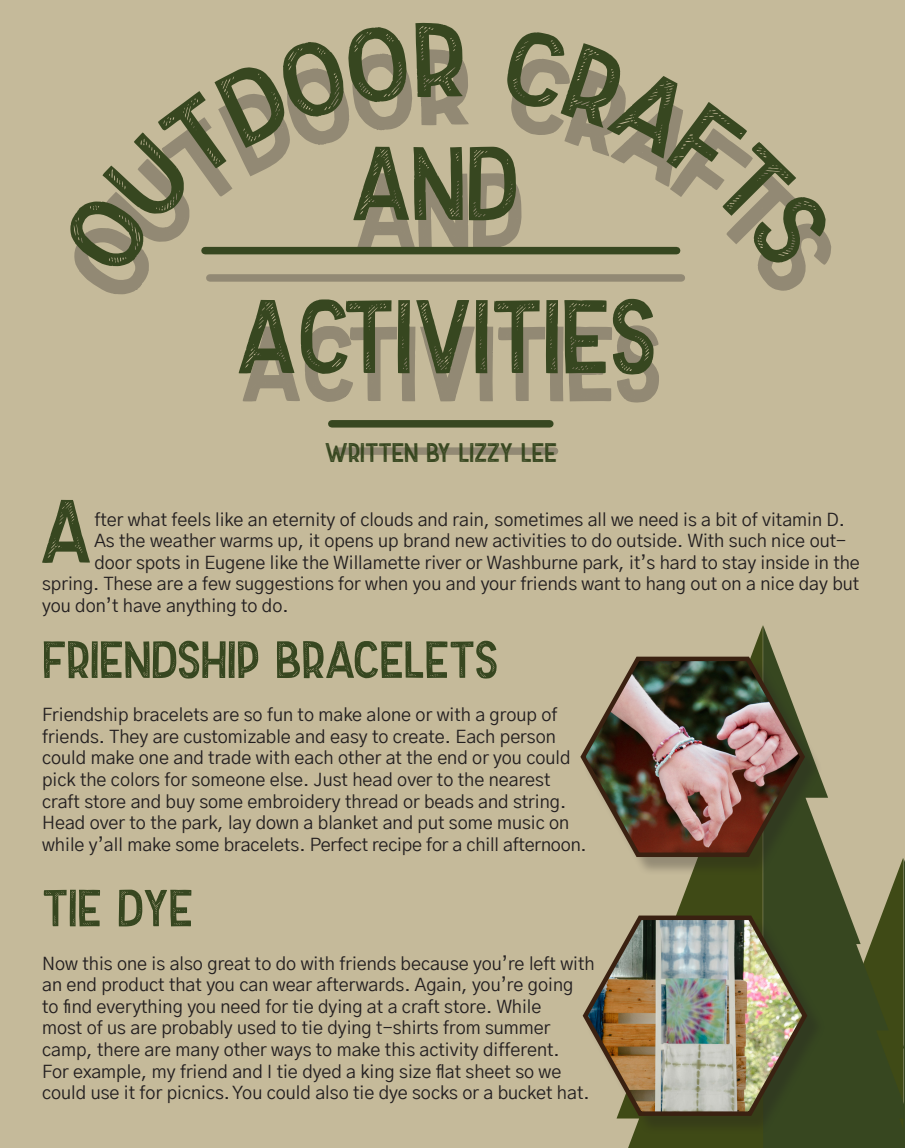
<style>
.page{position:relative;width:905px;height:1148px;background:#fff}
.page>*{position:absolute;margin:0;border:0;box-sizing:border-box;transform-origin:0 0}
.t1{font:105px "Folkner Stamp";color:#231f20}
.t2{font:105px "Folkner Stamp";color:#374720}
.t3{font:105px "Folkner Stamp";color:#231f20;scale:1.15 1}
.t4{font:105px "Folkner Stamp";color:#374720;scale:1.15 1}
.t5{font:52.5px "Folkner Stamp";color:#374720}
.t6{font:27px "Folkner Stamp";color:#374720}
.t7{font:18px/21.6px "Gothic A1";color:#231f20}
</style>
<div class="page">
<div style="left:0;top:0;width:904px;height:1147px;background:#c5ba9a"></div>
<svg style="left:42px;top:500px;width:48px;height:63px"></svg>
<svg style="left:616px;top:627px;width:146px;height:521px"></svg>
<svg style="left:763px;top:625px;width:141px;height:523px"></svg>
<div style="left:210px;top:274px;width:471px;height:8px;background:#928974"></div>
<div style="left:336px;top:447px;width:218px;height:8px;background:#928974"></div>
<div style="left:583px;top:659px;width:240px;height:216px;background:#231f20;opacity:.3"></div>
<img style="left:580px;top:652px;width:227px;height:207px">
<div style="left:586px;top:917px;width:239px;height:217px;background:#231f20;opacity:.3"></div>
<img style="left:582px;top:911px;width:228px;height:207px">
<div style="left:205px;top:247px;width:471px;height:7px;background:#374720"></div>
<div style="left:332px;top:420px;width:218px;height:7px;background:#374720"></div>
<svg style="left:201px;top:246px;width:215px;height:36px"></svg>
<svg style="left:502px;top:246px;width:183px;height:36px"></svg>
<h1 class="t4" style="left:412px;top:5px;width:49px">R</h1>
<h1 class="t3" style="left:417px;top:32px;width:49px">R</h1>
<h1 class="t2" style="left:350px;top:128px;width:170px">AND</h1>
<h1 class="t1" style="left:355px;top:156px;width:170px">AND</h1>
<h1 class="t2" style="left:235px;top:281px;width:423px">ACTIVITIES</h1>
<h1 class="t1" style="left:240px;top:309px;width:423px">ACTIVITIES</h1>
<p class="t6" style="left:325px;top:439px;width:233px">WRITTEN BY LIZZY LEE</p>
<p class="t7" style="left:94px;top:507px;width:752px">fter what feels like an eternity of clouds and rain, sometimes all we need is a bit of vitamin D.</p>
<p class="t7" style="left:94px;top:529px;width:753px">As the weather warms up, it opens up brand new activities to do outside. With such nice out-</p>
<p class="t7" style="left:94px;top:551px;width:767px">door spots in Eugene like the Willamette river or Washburne park, it’s hard to stay inside in the</p>
<p class="t7" style="left:42px;top:572px;width:818px">spring. These are a few suggestions for when you and your friends want to hang out on a nice day but</p>
<p class="t7" style="left:42px;top:594px;width:248px">you don’t have anything to do.</p>
<p class="t5" style="left:42px;top:632px;width:457px">FRIENDSHIP BRACELETS</p>
<p class="t7" style="left:42px;top:703px;width:546px">Friendship bracelets are so fun to make alone or with a group of friends. They are customizable and easy to create. Each person could make one and trade with each other at the end or you could pick the colors for someone else. Just head over to the nearest craft store and buy some embroidery thread or beads and string.<br>Head over to the park, lay down a blanket and put some music on while y’all make some bracelets. Perfect recipe for a chill afternoon.</p>
<p class="t5" style="left:42px;top:880px;width:152px">TIE DYE</p>
<p class="t7" style="left:42px;top:951px;width:554px">Now this one is also great to do with friends because you’re left with an end product that you can wear afterwards. Again, you’re going<br>to find everything you need for tie dying at a craft store. While<br>most of us are probably used to tie dying t-shirts from summer camp, there are many other ways to make this activity different.<br>For example, my friend and I tie dyed a king size flat sheet so we could use it for picnics. You could also tie dye socks or a bucket hat.</p>
</div>
